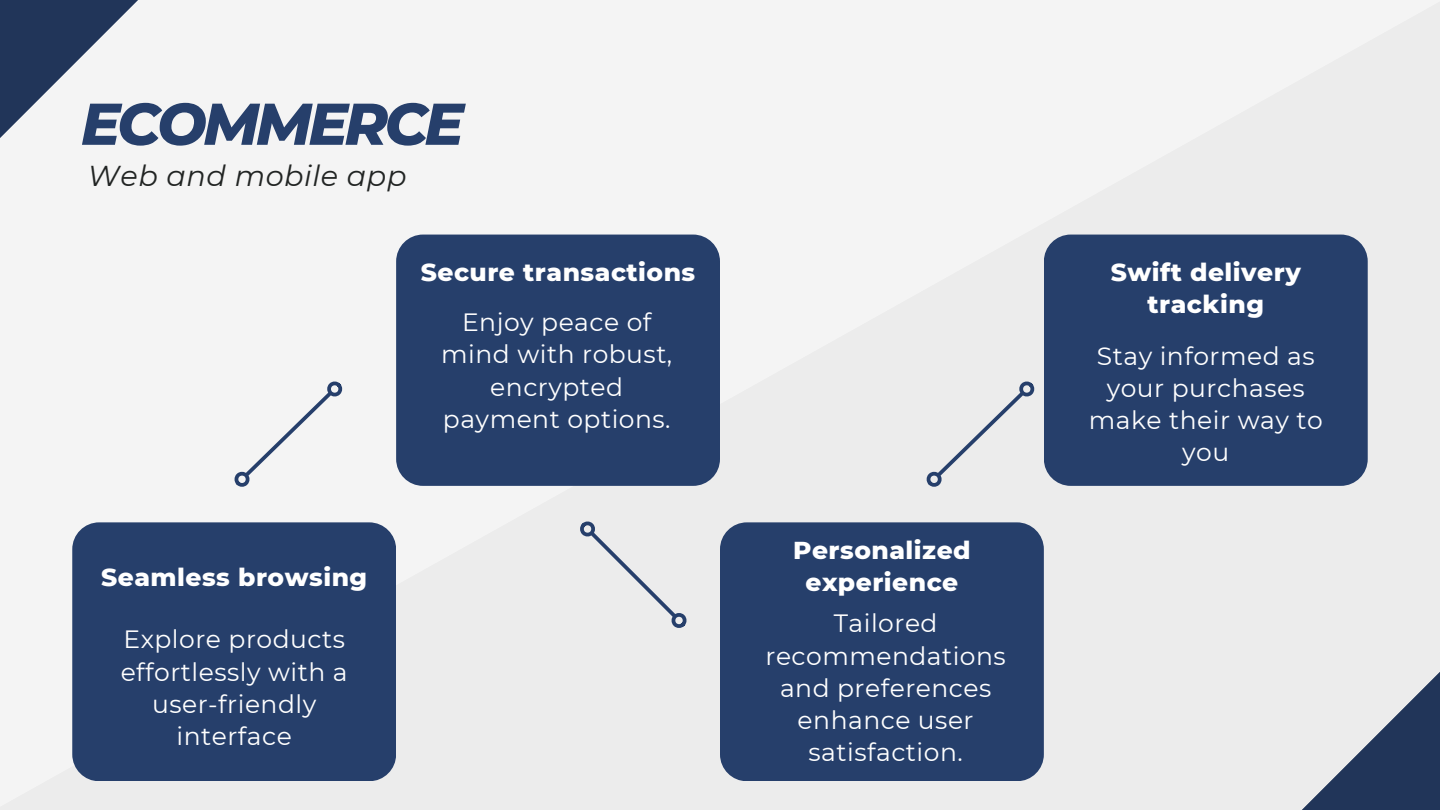
<style>
.page{position:relative;width:1440px;height:810px;background:#f4f4f4}
.page>*{position:absolute;margin:0;border:0;box-sizing:border-box;transform-origin:0 0}
.t1{font:italic 800 58.8px "Montserrat";letter-spacing:-.06em;color:#263f6b}
.t2{font:italic 28.7px "Montserrat";letter-spacing:.02em;color:#212423}
.t3{font:25px/32.2px "Montserrat";letter-spacing:.02em;color:#fff;text-align:center}
.t4{font:800 25px/32.2px "Montserrat";letter-spacing:.02em;color:#fff;text-align:center}
</style>
<div class="page">
<div style="left:72px;top:522px;width:324px;height:259px;background:#263f6b;border-radius:27px"></div>
<div style="left:396px;top:235px;width:324px;height:251px;background:#263f6b;border-radius:27px"></div>
<div style="left:1044px;top:235px;width:324px;height:251px;background:#263f6b;border-radius:27px"></div>
<div style="left:720px;top:522px;width:324px;height:259px;background:#263f6b;border-radius:27px"></div>
<div style="left:229px;top:376px;width:119px;height:117px;background:#f4f4f4"></div>
<div style="left:921px;top:376px;width:119px;height:117px;background:#ececec"></div>
<div style="left:574px;top:516px;width:118px;height:118px;background:#ececec"></div>
<svg style="left:1223px;top:593px;width:217px;height:217px;background:#c2c6ce"></svg>
<svg style="left:0;top:0;width:217px;height:217px;fill:#f4f4f4"></svg>
<p class="t1" style="left:81px;top:88px;width:384px">ECOMMERCE</p>
<p class="t2" style="left:88px;top:159px;width:320px">Web and mobile app</p>
<p class="t4" style="left:101px;top:561px;width:268px">Seamless browsing</p>
<h1 class="t3" style="left:121px;top:623px;width:229px">Explore products effortlessly with a user-friendly interface</h1>
<p class="t4" style="left:421px;top:256px;width:276px">Secure transactions</p>
<p class="t4" style="left:1111px;top:256px;width:192px">Swift delivery tracking</p>
<h2 class="t3" style="left:441px;top:306px;width:233px">Enjoy peace of mind with robust, encrypted payment options.</h2>
<p class="t3" style="left:1089px;top:339px;width:236px">Stay informed as your purchases make their way to you</p>
<p class="t4" style="left:793px;top:534px;width:179px">Personalized experience</p>
<p class="t3" style="left:766px;top:607px;width:242px">Tailored recommendations and preferences enhance user satisfaction.</p>
</div>
